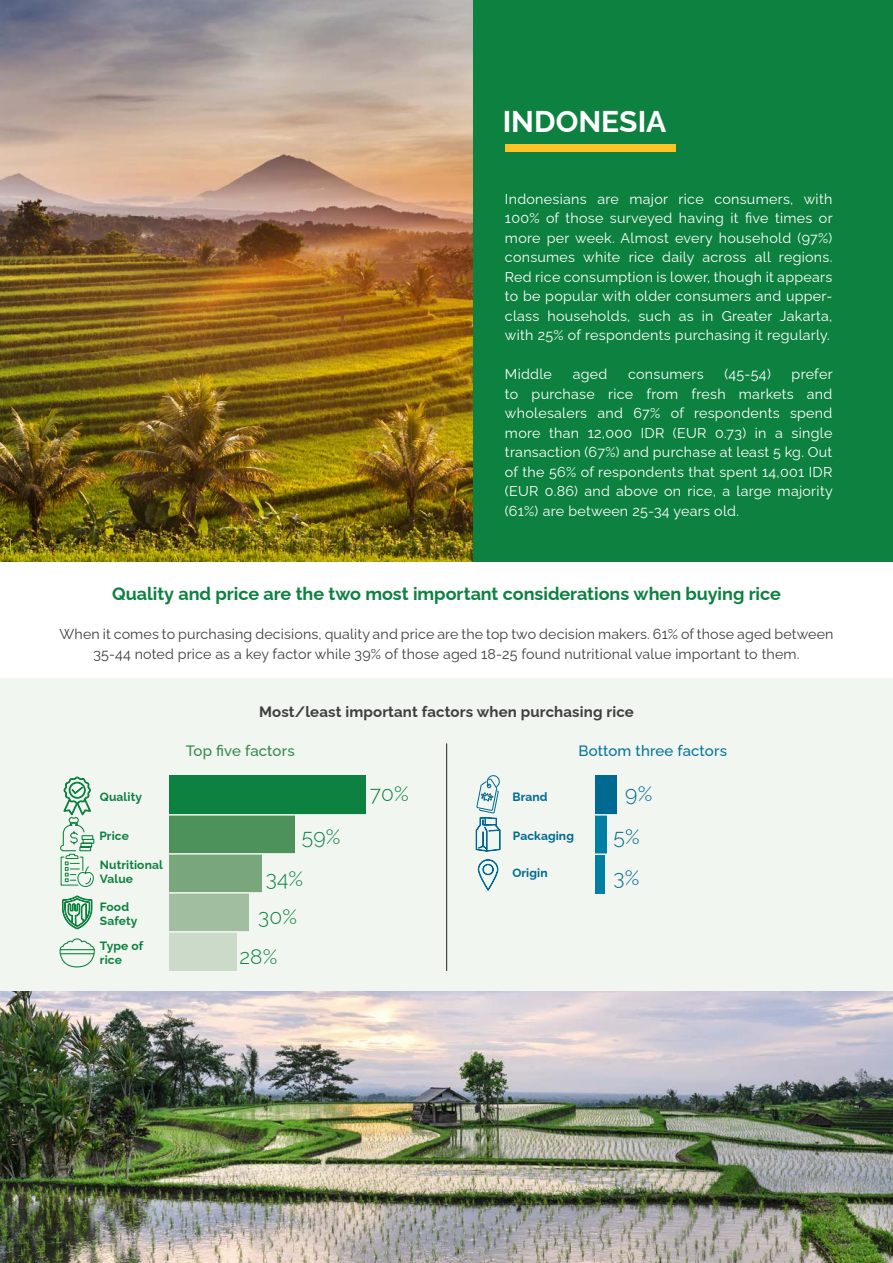
<style>
.page{position:relative;width:893px;height:1263px;background:#fff}
.page>*{position:absolute;margin:0;border:0;box-sizing:border-box;transform-origin:0 0}
.t1{font:700 30px "Raleway";color:#fff}
.t2{font:300 21px/42px "Raleway";letter-spacing:.01em;color:#0d8140}
.t3{font:300 21px/43.5px "Raleway";color:#006991}
.t4{font:700 18px "Raleway";color:#0d8140}
.t5{font:700 15px "Raleway";letter-spacing:.01em;color:#3e3e3f}
.t6{font:500 15px "Raleway";letter-spacing:.01em;color:#00739a}
.t7{font:500 15px "Raleway";letter-spacing:.01em;color:#2f8a4b}
.t8{font:14.25px/19.5px "Raleway";letter-spacing:.02em;color:#fff;text-align:justify}
.t9{font:14.25px/19.5px "Raleway";letter-spacing:.01em;color:#3e3e3f;text-align:center}
.t10{font:700 12px/14.4px "Raleway";letter-spacing:.01em;color:#0d8140}
.t11{font:700 12px "Raleway";letter-spacing:.01em;color:#006991}
</style>
<div class="page">
<img style="left:0;top:990px;width:893px;height:273px">
<div style="left:0;top:678px;width:893px;height:312px;background:#f1f6f0"></div>
<div style="left:169px;top:776px;width:197px;height:39px;background:#0d8140"></div>
<div style="left:169px;top:815px;width:126px;height:39px;background:#4e925b"></div>
<div style="left:595px;top:815px;width:11px;height:39px;background:#007ea4"></div>
<div style="left:595px;top:854px;width:9px;height:39px;background:#007ea4"></div>
<div style="left:595px;top:776px;width:22px;height:39px;background:#006991"></div>
<div style="left:169px;top:854px;width:93px;height:39px;background:#79a67b"></div>
<div style="left:169px;top:893px;width:80px;height:39px;background:#a2bea0"></div>
<div style="left:169px;top:932px;width:68px;height:39px;background:#ccdaca"></div>
<div style="left:472px;top:0;width:421px;height:561px;background:#0d8140"></div>
<div style="left:505px;top:144px;width:170px;height:8px;background:#fec427"></div>
<svg style="left:60px;top:895px;width:35px;height:72px"></svg>
<hr style="left:446px;top:744px;width:1px;height:227px;background:#231f20">
<hr style="left:153px;top:814px;width:261px;height:1px;background:#f1f6f0">
<hr style="left:556px;top:814px;width:191px;height:1px;background:#f1f6f0">
<hr style="left:556px;top:853px;width:191px;height:2px;background:#f1f6f0">
<hr style="left:153px;top:853px;width:154px;height:1px;background:#f1f6f0">
<hr style="left:153px;top:892px;width:123px;height:1px;background:#f1f6f0">
<hr style="left:153px;top:931px;width:123px;height:1px;background:#f1f6f0">
<svg style="left:60px;top:777px;width:35px;height:110px"></svg>
<svg style="left:475px;top:775px;width:26px;height:77px"></svg>
<svg style="left:478px;top:859px;width:21px;height:32px"></svg>
<img style="left:0;top:0;width:472px;height:561px">
<h1 class="t1" style="left:503px;top:97px;width:165px">INDONESIA</h1>
<p class="t8" style="left:505px;top:188px;width:329px">Indonesians are major rice consumers, with 100% of those surveyed having it five times or more per week. Almost every household (97%) consumes white rice daily across all regions.<br>Red rice consumption is lower, though it appears to be popular with older consumers and upper&shy;class households, such as in Greater Jakarta, with 25% of respondents purchasing it regularly.</p>
<p class="t8" style="left:505px;top:363px;width:48px">Middle</p>
<p class="t8" style="left:573px;top:363px;width:36px">aged</p>
<p class="t8" style="left:628px;top:363px;width:77px">consumers</p>
<p class="t8" style="left:724px;top:363px;width:48px">(45-54)</p>
<p class="t8" style="left:505px;top:363px;width:329px;text-indent:287px">prefer to purchase rice from fresh markets and wholesalers and 67% of respondents spend more than 12,000 IDR (EUR 0.73) in a single transaction (67%) and purchase at least 5 kg. Out of the 56% of respondents that spent 14,001 IDR (EUR 0.86) and above on rice, a large majority (61%) are between 25-34 years old.</p>
<p class="t4" style="left:112px;top:579px;width:670px">Quality and price are the two most important considerations when buying rice</p>
<p class="t9" style="left:60px;top:623px;width:775px">When it comes to purchasing decisions, quality and price are the top two decision makers. 61% of those aged between<br>35-44 noted price as a key factor while 39% of those aged 18-25 found nutritional value important to them.</p>
<p class="t5" style="left:259px;top:700px;width:376px">Most/least important factors when purchasing rice</p>
<p class="t7" style="left:186px;top:739px;width:110px">Top five factors</p>
<p class="t6" style="left:578px;top:739px;width:150px">Bottom three factors</p>
<h2 class="t2" style="left:370px;top:770px;width:40px">70%</h2>
<h2 class="t3" style="left:613px;top:769px;width:40px;text-indent:12px">9%<br>5%</h2>
<h2 class="t3" style="left:613px;top:853px;width:27px">3%</h2>
<p class="t10" style="left:100px;top:788px;width:44px">Quality</p>
<p class="t11" style="left:512px;top:787px;width:37px">Brand</p>
<p class="t11" style="left:513px;top:826px;width:63px">Packaging</p>
<p class="t11" style="left:512px;top:863px;width:37px">Origin</p>
<h2 class="t2" style="left:266px;top:813px;width:76px;text-indent:36px">59%<br>34%</h2>
<h2 class="t2" style="left:239px;top:894px;width:59px;line-height:39.9px;text-indent:19px">30%<br>28%</h2>
<p class="t10" style="left:99px;top:827px;width:31px">Price</p>
<p class="t10" style="left:100px;top:856px;width:64px">Nutritional<br>Value</p>
<p class="t10" style="left:100px;top:898px;width:39px">Food<br>Safety</p>
<p class="t10" style="left:100px;top:937px;width:45px">Type of rice</p>
</div>
